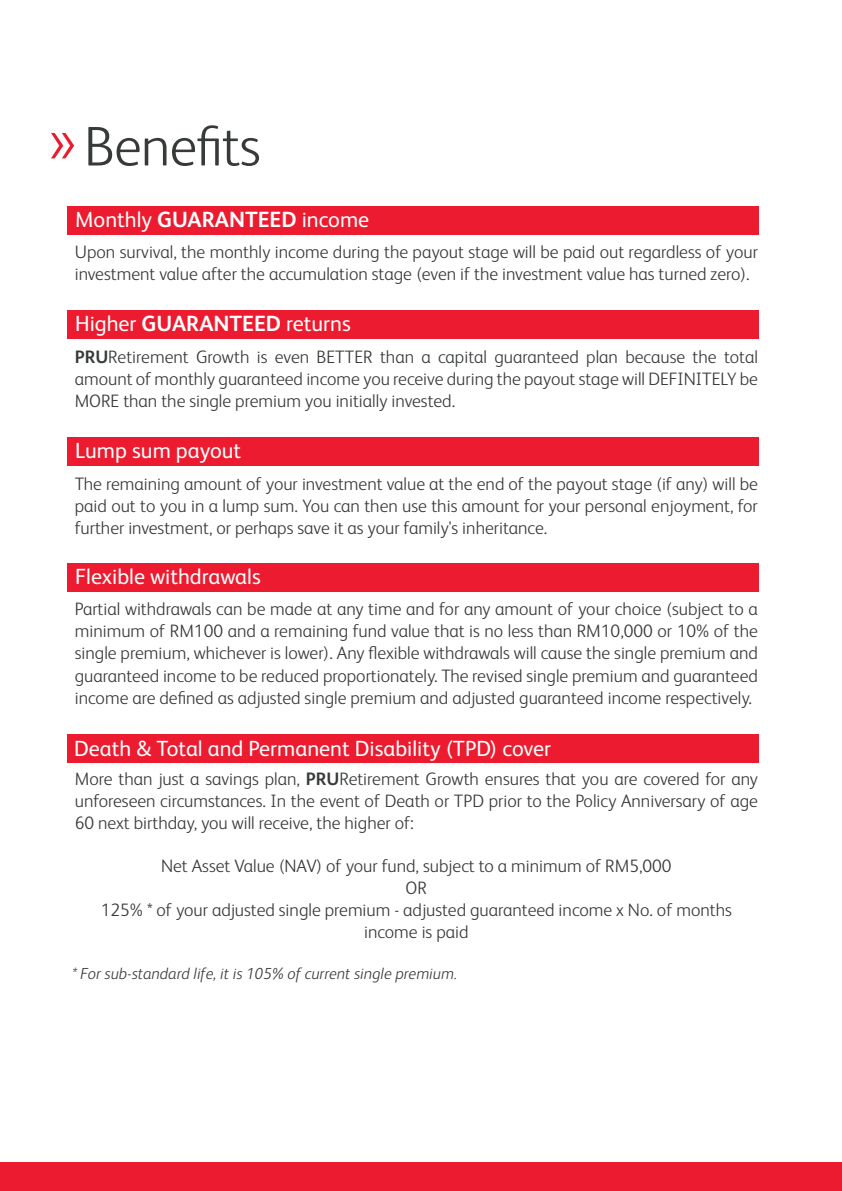
<style>
.page{position:relative;width:842px;height:1191px;background:#fff}
.page>*{position:absolute;margin:0;border:0;box-sizing:border-box;transform-origin:0 0}
.t1{font:300 56px "FS Albert Pro";letter-spacing:-.01em;color:#373b37}
.t2{font:22px "FS Albert Pro";color:#fff}
.t3{font:300 18px/22px "FS Albert Pro";color:#373b37;text-align:justify}
.t4{font:italic 300 16px "FS Albert Pro";color:#373b37}
.s1{font-weight:700}
</style>
<div class="page">
<div style="left:0;top:1162px;width:842px;height:29px;background:#ed1b2f"></div>
<svg style="left:51px;top:133px;width:23px;height:25px"></svg>
<div style="left:67px;top:206px;width:691px;height:28px;background:#ed1b2f"></div>
<div style="left:67px;top:310px;width:691px;height:29px;background:#ed1b2f"></div>
<div style="left:67px;top:437px;width:691px;height:28px;background:#ed1b2f"></div>
<div style="left:67px;top:563px;width:691px;height:29px;background:#ed1b2f"></div>
<div style="left:67px;top:734px;width:691px;height:28px;background:#ed1b2f"></div>
<h1 class="t1" style="left:84px;top:107px;width:178px">Benefits</h1>
<p class="t2" style="left:75px;top:204px;width:296px">Monthly <span class="s1">GUARANTEED</span> income</p>
<p class="t3" style="left:75px;top:240px;width:685px">Upon survival, the monthly income during the payout stage will be paid out regardless of your investment value after the accumulation stage (even if the investment value has turned zero).</p>
<p class="t2" style="left:75px;top:308px;width:277px">Higher <span class="s1">GUARANTEED</span> returns</p>
<p class="t3" style="left:75px;top:345px;width:685px"><span class="s1">PRU</span>Retirement Growth is even BETTER than a capital guaranteed plan because the total amount of monthly guaranteed income you receive during the payout stage will DEFINITELY be MORE than the single premium you initially invested.</p>
<p class="t2" style="left:75px;top:434px;width:168px">Lump sum payout</p>
<p class="t3" style="left:75px;top:471px;width:685px">The remaining amount of your investment value at the end of the payout stage (if any) will be paid out to you in a lump sum. You can then use this amount for your personal enjoyment, for further investment, or perhaps save it as your family's inheritance.</p>
<p class="t2" style="left:75px;top:560px;width:187px">Flexible withdrawals</p>
<p class="t3" style="left:75px;top:597px;width:685px">Partial withdrawals can be made at any time and for any amount of your choice (subject to a minimum of RM100 and a remaining fund value that is no less than RM10,000 or 10% of the single premium, whichever is lower). Any flexible withdrawals will cause the single premium and guaranteed income to be reduced proportionately. The revised single premium and guaranteed income are defined as adjusted single premium and adjusted guaranteed income respectively.</p>
<p class="t2" style="left:74px;top:732px;width:479px">Death &amp; Total and Permanent Disability (TPD) cover</p>
<p class="t3" style="left:75px;top:767px;width:685px">More than just a savings plan, <span class="s1">PRU</span>Retirement Growth ensures that you are covered for any unforeseen circumstances. In the event of Death or TPD prior to the Policy Anniversary of age 60 next birthday, you will receive, the higher of:</p>
<p class="t3" style="left:101px;top:853px;width:633px;text-align:center">Net Asset Value (NAV) of your fund, subject to a minimum of RM5,000<br>OR<br>125% * of your adjusted single premium - adjusted guaranteed income x No. of months income is paid</p>
<p class="t4" style="left:72px;top:962px;width:387px">* For sub-standard life, it is 105% of current single premium.</p>
</div>
